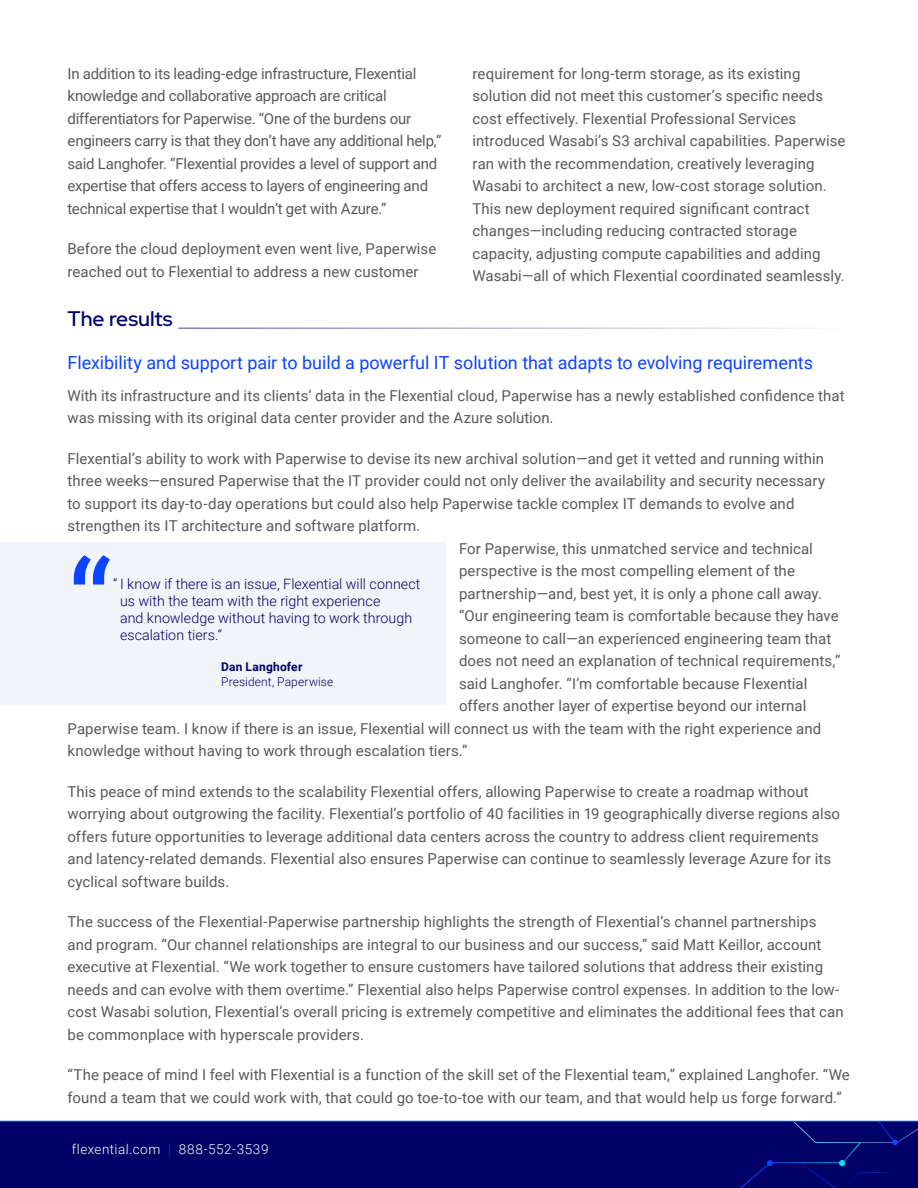
<style>
.page{position:relative;width:918px;height:1188px;background:#fff}
.page>*{position:absolute;margin:0;border:0;box-sizing:border-box;transform-origin:0 0}
.t1{font:124.5px "Roboto";color:#0c44ff}
.Customer_Story_H1{font:500 21px "Red Hat Display";color:#006}
.Customer_Story_H2{font:18px "Roboto";letter-spacing:-.005em;color:#0c44ff}
.Customer_Story_Body{font:15px/22.5px "Roboto";letter-spacing:.005em;color:#58595b}
.Customer_Story_Body-2{font:15px/22.5px "Roboto";letter-spacing:-.015em;color:#58595b}
.Customer_Story_Quote{font:300 14.25px/17.1px "Roboto";letter-spacing:.005em;color:#006}
.t2{font:300 13.5px "Roboto";letter-spacing:.04em;color:#fff}
.Customer_Story_Attribution{font:300 12px "Roboto";letter-spacing:.01em;color:#006}
.Customer_Story_Attribution-2{font:700 12px "Roboto";letter-spacing:.02em;color:#006}
.s1{color:#0c44ff}
</style>
<div class="page">
<div style="left:0;top:1121px;width:793px;height:67px;background:#006"></div>
<hr style="left:769px;top:1162px;width:73px;height:1px;background:#fff">
<svg style="left:793px;top:1120px;width:125px;height:68px"></svg>
<div style="left:714px;top:1160px;width:59px;height:28px;background:#006"></div>
<hr style="left:178px;top:328px;width:670px;height:1px;background:#006">
<div style="left:0;top:542px;width:446px;height:163px;background:#f1f4f8"></div>
<p class="Customer_Story_Body-2" style="left:68px;top:62px;width:376px">In addition to its leading-edge infrastructure, Flexential knowledge and collaborative approach are critical differentiators for Paperwise. “One of the burdens our engineers carry is that they don’t have any additional help,” said Langhofer. “Flexential provides a level of support and expertise that offers access to layers of engineering and technical expertise that I wouldn’t get with Azure.”</p>
<p class="Customer_Story_Body" style="left:68px;top:237px;width:370px">Before the cloud deployment even went live, Paperwise reached out to Flexential to address a new customer</p>
<p class="Customer_Story_Body" style="left:472px;top:62px;width:374px">requirement for long-term storage, as its existing solution did not meet this customer’s specific needs cost effectively. Flexential Professional Services introduced Wasabi’s S3 archival capabilities. Paperwise ran with the recommendation, creatively leveraging Wasabi to architect a new, low-cost storage solution.<br>This new deployment required significant contract changes—including reducing contracted storage capacity, adjusting compute capabilities and adding Wasabi—all of which Flexential coordinated seamlessly.</p>
<p class="Customer_Story_H1" style="left:68px;top:305px;width:107px">The results</p>
<p class="Customer_Story_H2" style="left:68px;top:350px;width:747px">Flexibility and support pair to build a powerful IT solution that adapts to evolving requirements</p>
<p class="Customer_Story_Body" style="left:68px;top:384px;width:779px">With its infrastructure and its clients’ data in the Flexential cloud, Paperwise has a newly established confidence that was missing with its original data center provider and the Azure solution.</p>
<p class="Customer_Story_Body" style="left:68px;top:447px;width:759px">Flexential’s ability to work with Paperwise to devise its new archival solution—and get it vetted and running within three weeks—ensured Paperwise that the IT provider could not only deliver the availability and security necessary to support its day-to-day operations but could also help Paperwise tackle complex IT demands to evolve and strengthen its IT architecture and software platform.</p>
<p class="Customer_Story_Body" style="left:459px;top:537px;width:355px">For Paperwise, this unmatched service and technical</p>
<p class="Customer_Story_Body" style="left:459px;top:559px;width:337px">perspective is the most compelling element of the</p>
<p class="Customer_Story_Body" style="left:459px;top:582px;width:365px">partnership—and, best yet, it is only a phone call away.</p>
<p class="Customer_Story_Body" style="left:459px;top:604px;width:381px">“Our engineering team is comfortable because they have</p>
<p class="Customer_Story_Body" style="left:459px;top:627px;width:374px">someone to call—an experienced engineering team that</p>
<p class="Customer_Story_Body" style="left:459px;top:649px;width:383px">does not need an explanation of technical requirements,”</p>
<p class="Customer_Story_Body" style="left:459px;top:672px;width:350px">said Langhofer. “I’m comfortable because Flexential</p>
<p class="Customer_Story_Body" style="left:459px;top:694px;width:349px">offers another layer of expertise beyond our internal</p>
<p class="Customer_Story_Body" style="left:68px;top:717px;width:755px">Paperwise team. I know if there is an issue, Flexential will connect us with the team with the right experience and</p>
<p class="Customer_Story_Body" style="left:68px;top:739px;width:401px">knowledge without having to work through escalation tiers.”</p>
<p class="Customer_Story_Body" style="left:68px;top:780px;width:774px">This peace of mind extends to the scalability Flexential offers, allowing Paperwise to create a roadmap without worrying about outgrowing the facility. Flexential’s portfolio of 40 facilities in 19 geographically diverse regions also offers future opportunities to leverage additional data centers across the country to address client requirements and latency-related demands. Flexential also ensures Paperwise can continue to seamlessly leverage Azure for its cyclical software builds.</p>
<p class="Customer_Story_Body" style="left:68px;top:910px;width:778px">The success of the Flexential-Paperwise partnership highlights the strength of Flexential’s channel partnerships and program. “Our channel relationships are integral to our business and our success,” said Matt Keillor, account executive at Flexential. “We work together to ensure customers have tailored solutions that address their existing needs and can evolve with them overtime.” Flexential also helps Paperwise control expenses. In addition to the low&shy;cost Wasabi solution, Flexential’s overall pricing is extremely competitive and eliminates the additional fees that can be commonplace with hyperscale providers.</p>
<p class="Customer_Story_Body" style="left:68px;top:1063px;width:784px">“The peace of mind I feel with Flexential is a function of the skill set of the Flexential team,” explained Langhofer. “We found a team that we could work with, that could go toe-to-toe with our team, and that would help us forge forward.”</p>
<p class="t1" style="left:68px;top:518px;width:46px">“</p>
<p class="Customer_Story_Quote" style="left:120px;top:575px;width:302px;text-indent:-7px">“ I know if there is an issue, Flexential will connect us with the team with the right experience<br>and knowledge without having to work through escalation tiers.”</p>
<p class="Customer_Story_Attribution-2" style="left:221px;top:659px;width:83px">Dan Langhofer</p>
<p class="Customer_Story_Attribution" style="left:221px;top:673px;width:113px">President, Paperwise</p>
<p class="t2" style="left:72px;top:1140px;width:198px">flexential.com <span class="s1">|</span> 888-552-3539</p>
</div>
